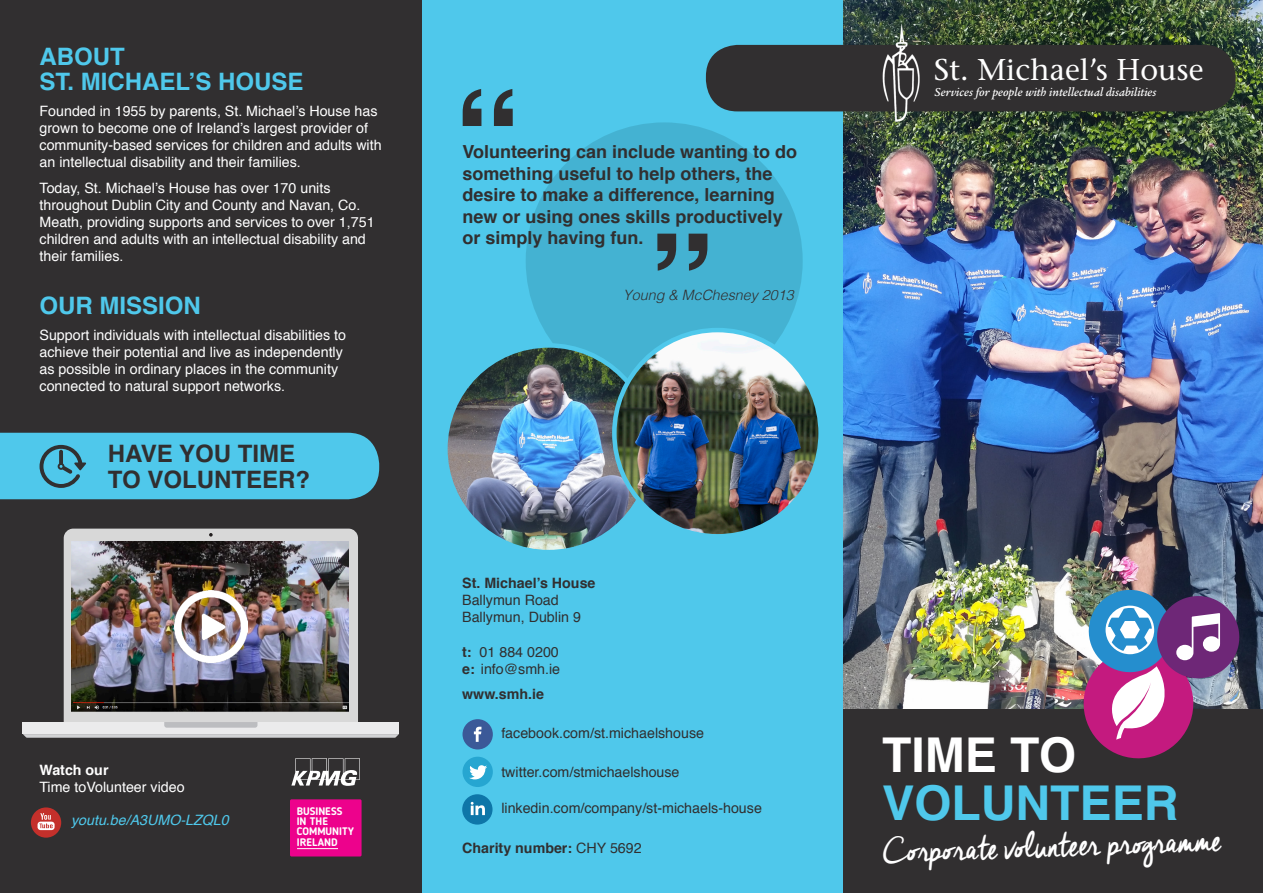
<style>
.page{position:relative;width:1263px;height:893px;background:#fff}
.page>*{position:absolute;margin:0;border:0;box-sizing:border-box;transform-origin:0 0}
.t1{font:700 135px "Helvetica";color:#312f30}
.t2{font:700 48px "Helvetica";color:#4fc8eb}
.t3{font:700 48px "Helvetica";color:#fff}
.t4{font:42.9px "Cheddar Jack";color:#fff}
.t5{font:500 30px "Stone Serif Std";color:#fff}
.t6{font:700 24px/25.5px "Helvetica";color:#4fc8eb}
.t7{font:700 24px/25.5px "Helvetica";color:#312f30}
.t8{font:700 18px/21.6px "Helvetica";color:#312f30}
.t9{font:14.25px/17.1px "Helvetica";color:#fff}
.t10{font:14.25px/17.1px "Helvetica";color:#312f30}
.t11{font:700 14.25px "Helvetica";color:#312f30}
.t12{font:italic 14.25px "Helvetica";color:#4fc8eb}
.t13{font:italic 300 14.25px "Helvetica";color:#312f30}
.t14{font:700 14.25px "Helvetica";color:#fff}
.t15{font:italic 500 12.6px "Legacy Serif ITC Std";color:#fff}
.t16{font:700 10.95px/10.5px "Blogger Sans";color:#fff}
.s1{font-weight:700}
.s2{font-weight:400}
</style>
<div class="page">
<img style="left:843px;top:0;width:420px;height:709px">
<div style="left:843px;top:709px;width:420px;height:184px;background:#312f30"></div>
<div style="left:422px;top:0;width:421px;height:893px;background:#4fc8eb"></div>
<div style="left:0;top:0;width:422px;height:893px;background:#312f30"></div>
<div style="left:706px;top:45px;width:529px;height:66px;background:#312f30;border-radius:32px"></div>
<div style="left:526px;top:122px;width:277px;height:277px;background:#44b2d2;border-radius:50%"></div>
<svg style="left:64px;top:529px;width:294px;height:193px;background:#cecdcd"></svg>
<div style="left:23px;top:722px;width:376px;height:12px;background:#ebebec"></div>
<svg style="left:23px;top:734px;width:376px;height:4px;background:#c1c2c4"></svg>
<svg style="left:164px;top:722px;width:93px;height:6px"></svg>
<svg style="left:209px;top:533px;width:4px;height:4px"></svg>
<div style="left:0;top:433px;width:379px;height:66px;background:#4fc8eb"></div>
<img style="left:72px;top:542px;width:277px;height:169px">
<img style="left:445px;top:345px;width:207px;height:207px;border-radius:103px">
<img style="left:614px;top:330px;width:206px;height:206px;border-radius:103px">
<img style="left:175px;top:590px;width:72px;height:72px">
<img style="left:881px;top:21px;width:40px;height:103px">
<img style="left:1077px;top:585px;width:167px;height:174px">
<div style="left:462px;top:719px;width:31px;height:30px;background:#3b5998;border-radius:50%"></div>
<svg style="left:474px;top:727px;width:7px;height:15px"></svg>
<div style="left:31px;top:807px;width:30px;height:31px;background:#c4302b;border-radius:50%"></div>
<svg style="left:38px;top:813px;width:17px;height:17px"></svg>
<div style="left:462px;top:757px;width:31px;height:30px;background:#26a6d1;border-radius:50%"></div>
<svg style="left:469px;top:765px;width:18px;height:14px"></svg>
<div style="left:462px;top:794px;width:30px;height:31px;background:#0e76a8;border-radius:50%"></div>
<svg style="left:471px;top:802px;width:14px;height:13px"></svg>
<div style="left:290px;top:799px;width:72px;height:57px;background:#ed028c;border-radius:2px"></div>
<hr style="left:297px;top:848px;width:41px;height:1px;background:#fff">
<svg style="left:291px;top:758px;width:69px;height:28px"></svg>
<h3 class="t6" style="left:40px;top:44px;width:266px">ABOUT<br>ST. MICHAEL’S HOUSE</h3>
<p class="t9" style="left:40px;top:103px;width:344px">Founded in 1955 by parents, St. Michael’s House has grown to become one of Ireland’s largest provider of community-based services for children and adults with an intellectual disability and their families.</p>
<p class="t9" style="left:40px;top:180px;width:337px">Today, St. Michael’s House has over 170 units throughout Dublin City and County and Navan, Co.<br>Meath, providing supports and services to over 1,751 children and adults with an intellectual disability and their families.</p>
<h3 class="t6" style="left:40px;top:293px;width:163px">OUR MISSION</h3>
<p class="t9" style="left:40px;top:327px;width:308px">Support individuals with intellectual disabilities to achieve their potential and live as independently as possible in ordinary places in the community connected to natural support networks.</p>
<h3 class="t7" style="left:108px;top:441px;width:204px">HAVE YOU TIME<br>TO VOLUNTEER?</h3>
<h1 class="t1" style="left:453px;top:31px;width:69px">“</h1>
<p class="t8" style="left:462px;top:141px;width:336px">Volunteering can include wanting to do something useful to help others, the desire to make a difference, learning new or using ones skills productively or simply having fun.</p>
<h1 class="t1" style="left:716px;top:329px;width:69px;rotate:-180deg">“</h1>
<p class="t13" style="left:623px;top:282px;width:172px">Young &amp; McChesney 2013</p>
<p class="t11" style="left:462px;top:572px;width:135px">St. Michael’s House</p>
<p class="t10" style="left:462px;top:592px;width:120px">Ballymun Road<br>Ballymun, Dublin 9</p>
<p class="t10" style="left:462px;top:643px;width:100px"><span class="s1">t:</span> 01 884 0200 <span class="s1">e:</span> info@smh.ie</p>
<p class="t11" style="left:462px;top:683px;width:83px">www.smh.ie</p>
<p class="t14" style="left:39px;top:758px;width:71px">Watch our</p>
<p class="t9" style="left:39px;top:779px;width:147px">Time toVolunteer video</p>
<p class="t12" style="left:71px;top:809px;width:159px">youtu.be/A3UMO-LZQL0</p>
<p class="t10" style="left:501px;top:725px;width:204px">facebook.com/st.michaelshouse</p>
<p class="t10" style="left:501px;top:764px;width:180px">twitter.com/stmichaelshouse</p>
<p class="t16" style="left:297px;top:806px;width:47px">BUSINESS</p>
<p class="t10" style="left:501px;top:800px;width:262px">linkedin.com/company/st-michaels-house</p>
<p class="t16" style="left:297px;top:816px;width:59px">IN THE<br>COMMUNITY<br>IRELAND</p>
<p class="t11" style="left:462px;top:837px;width:181px">Charity number: <span class="s2">CHY 5692</span></p>
<h3 class="t5" style="left:934px;top:52px;width:271px">St. Michael’s House</h3>
<p class="t15" style="left:934px;top:85px;width:223px">Services for people with intellectual disabilities</p>
<h2 class="t3" style="left:882px;top:716px;width:195px">TIME TO</h2>
<h2 class="t2" style="left:882px;top:764px;width:298px">VOLUNTEER</h2>
<h3 class="t4" style="left:882px;top:827px;width:340px;rotate:-2deg">Corporate volunteer programme</h3>
</div>
